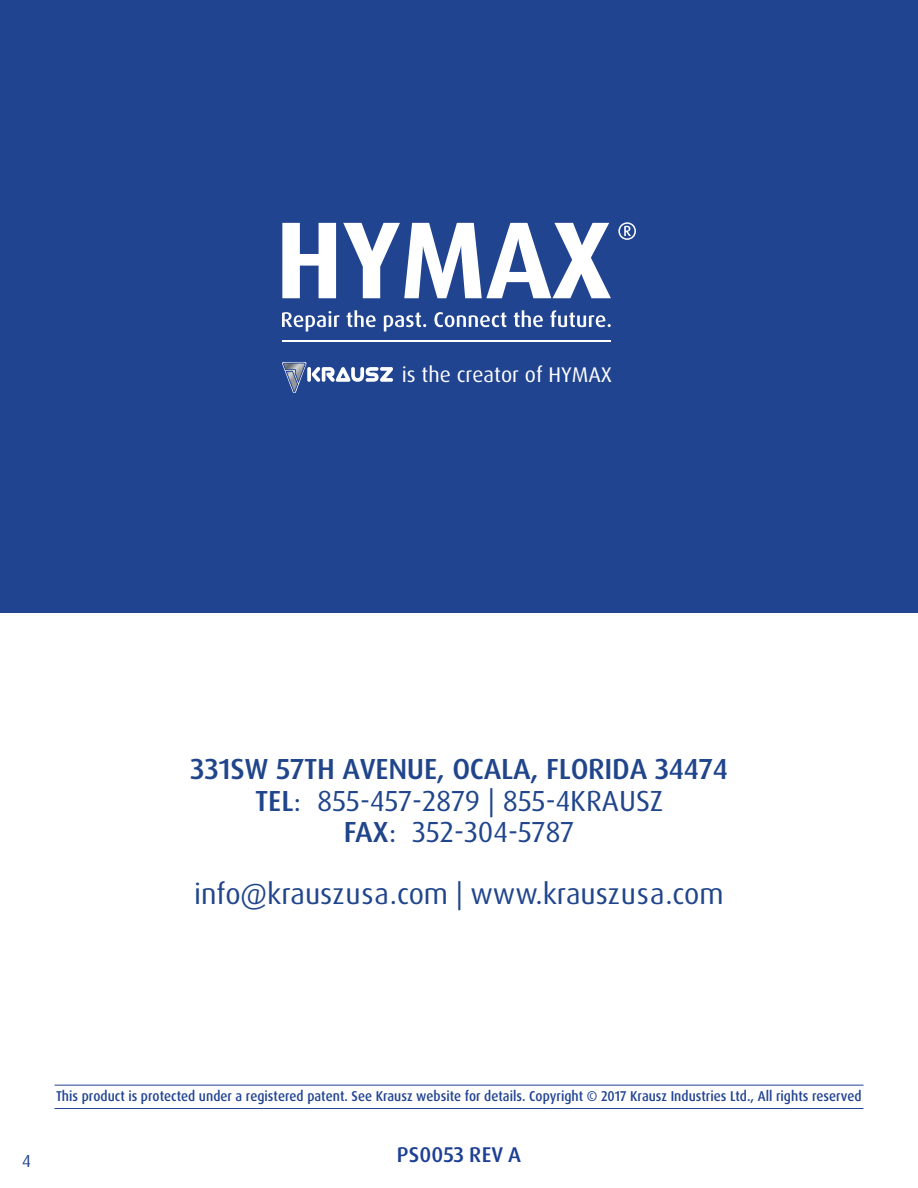
<style>
.page{position:relative;width:918px;height:1188px;background:#fff}
.page>*{position:absolute;margin:0;border:0;box-sizing:border-box;transform-origin:0 0}
.t1{font:500 29.1px/31px "Dax OT";letter-spacing:-.01em;color:#20458b;text-align:center}
.t2{font:29.1px "Dax OT";color:#20458b}
.t3{font:21.3px "Dax OT";color:#fff}
.t4{font:500 21.3px "Dax OT";letter-spacing:.005em;color:#1c3e94}
.t5{font:17.4px "Dax OT";color:#214391}
.t6{font:500 14.25px "Dax OT";color:#214391;scale:.91 1}
.s1{font-weight:400}
</style>
<div class="page">
<div style="left:0;top:0;width:918px;height:612px;background:#214491"></div>
<svg style="left:282px;top:223px;width:54px;height:75px"></svg>
<svg style="left:343px;top:223px;width:268px;height:75px"></svg>
<svg style="left:618px;top:222px;width:18px;height:18px"></svg>
<svg style="left:282px;top:311px;width:58px;height:21px"></svg>
<svg style="left:347px;top:310px;width:29px;height:17px"></svg>
<svg style="left:384px;top:312px;width:42px;height:20px"></svg>
<svg style="left:434px;top:312px;width:72px;height:15px"></svg>
<svg style="left:514px;top:310px;width:29px;height:17px"></svg>
<svg style="left:550px;top:310px;width:61px;height:17px"></svg>
<svg style="left:282px;top:362px;width:111px;height:31px"></svg>
<hr style="left:282px;top:340px;width:329px;height:2px;background:#fff">
<hr style="left:55px;top:1085px;width:808px;height:1px;background:#214391">
<hr style="left:55px;top:1108px;width:808px;height:1px;background:#214391">
<h2 class="t3" style="left:402px;top:361px;width:212px">is the creator of HYMAX</h2>
<h1 class="t1" style="left:190px;top:754px;width:539px">331SW 57TH AVENUE, OCALA, FLORIDA 34474<br>TEL<span class="s1">: 855-457-2879 | 855-4KRAUSZ<br></span>FAX<span class="s1">: 352-304-5787</span></h1>
<h1 class="t2" style="left:194px;top:875px;width:531px">info@krauszusa.com | www.krauszusa.com</h1>
<p class="t5" style="left:22px;top:1150px;width:10px">4</p>
<p class="t6" style="left:56px;top:1087px;width:887px">This product is protected under a registered patent. See Krausz website for details. Copyright © 2017 Krausz Industries Ltd., All rights reserved</p>
<h2 class="t4" style="left:397px;top:1141px;width:126px">PS0053 REV A</h2>
</div>
